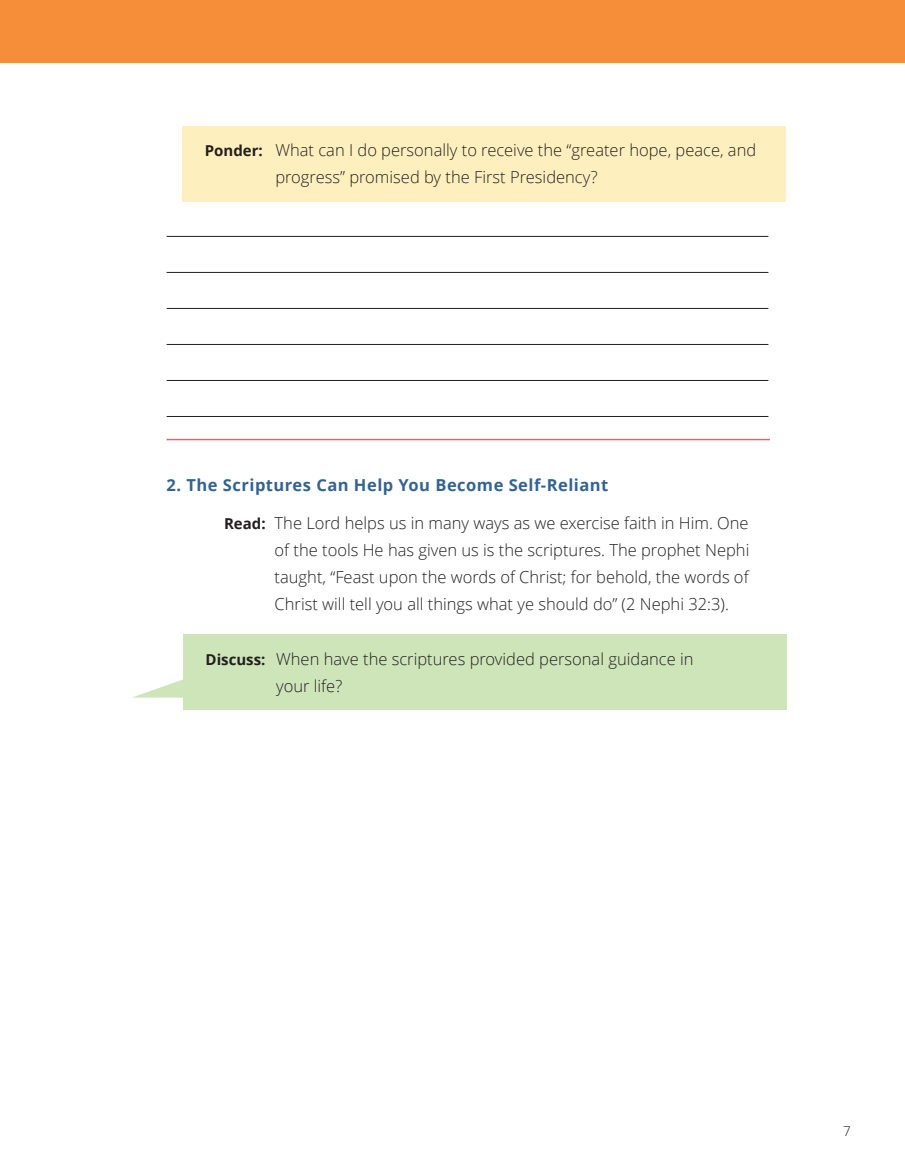
<style>
.page{position:relative;width:905px;height:1175px;background:#fff}
.page>*{position:absolute;margin:0;border:0;box-sizing:border-box;transform-origin:0 0}
.t1{font:300 16.5px/27px "Zoramlds Lat";color:#231f20}
.t2{font:700 16.5px "Zoramlds Lat";letter-spacing:.03em;color:#336293}
.t3{font:300 13.5px "Zoramlds Lat";color:#231f20}
.s1{font-weight:700;font-size:15px}
</style>
<div class="page">
<div style="left:0;top:0;width:904px;height:63px;background:#f68d38"></div>
<hr style="left:166px;top:236px;width:602px;height:1px;background:#231f20">
<hr style="left:166px;top:272px;width:602px;height:1px;background:#231f20">
<hr style="left:166px;top:308px;width:602px;height:1px;background:#231f20">
<hr style="left:166px;top:344px;width:602px;height:1px;background:#231f20">
<hr style="left:166px;top:380px;width:602px;height:1px;background:#231f20">
<hr style="left:166px;top:416px;width:602px;height:1px;background:#231f20">
<hr style="left:166px;top:439px;width:604px;height:1px;background:#f05e63">
<div style="left:182px;top:126px;width:603px;height:75px;background:#fef0be"></div>
<div style="left:183px;top:634px;width:603px;height:75px;background:#cde5b9"></div>
<svg style="left:134px;top:679px;width:49px;height:18px"></svg>
<p class="t1" style="left:275px;top:136px;width:482px;text-indent:-70px"><span class="s1">Ponder:</span> What can I do personally to receive the “greater hope, peace, and progress” promised by the First Presidency?</p>
<p class="t2" style="left:166px;top:473px;width:443px">2. The Scriptures Can Help You Become Self-Reliant</p>
<p class="t1" style="left:274px;top:509px;width:476px;text-align:justify;text-indent:-51px"><span class="s1">Read:</span> The Lord helps us in many ways as we exercise faith in Him. One of the tools He has given us is the scriptures. The prophet Nephi taught, “Feast upon the words of Christ; for behold, the words of Christ will tell you all things what ye should do” (2 Nephi 32:3).</p>
<p class="t1" style="left:276px;top:644px;width:419px;text-indent:-71px"><span class="s1">Discuss:</span> When have the scriptures provided personal guidance in your life?</p>
<p class="t3" style="left:843px;top:1121px;width:9px">7</p>
</div>
